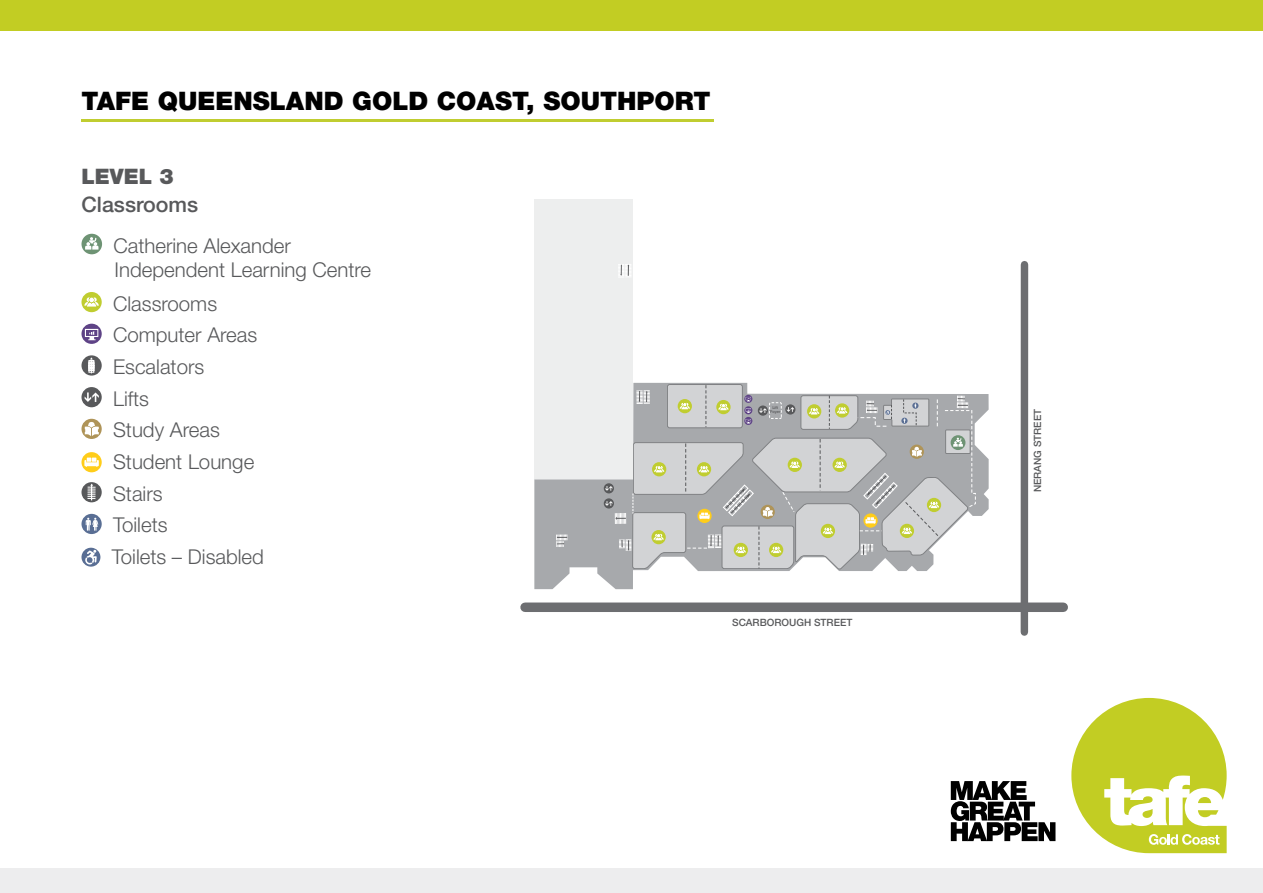
<style>
.page{position:relative;width:1263px;height:893px;background:#fff}
.page>*{position:absolute;margin:0;border:0;box-sizing:border-box;transform-origin:0 0}
.t1{font:900 25.5px "Helvetica Neue LT Pro";color:#000}
.t2{font:500 21.3px "Helvetica Neue LT Pro";color:#58595b}
.t3{font:900 21.3px "Helvetica Neue LT Pro";color:#58595b}
.t4{font:300 20.4px/31.7px "Helvetica Neue LT Pro";color:#58595b}
.t5{font:500 10.05px "Helvetica Neue LT Pro";color:#58595b}
.t6{font:500 3.9px/3.9px "Helvetica Neue LT Pro";color:#58595b;text-align:center}
</style>
<div class="page">
<svg style="left:951px;top:781px;width:104px;height:60px"></svg>
<svg style="left:1071px;top:698px;width:156px;height:155px"></svg>
<div style="left:0;top:869px;width:1263px;height:24px;background:#ededee"></div>
<div style="left:0;top:0;width:1263px;height:30px;background:#c2cd23"></div>
<div style="left:81px;top:234px;width:21px;height:20px;background:#6e9374;border-radius:50%"></div>
<svg style="left:85px;top:237px;width:13px;height:13px"></svg>
<div style="left:81px;top:292px;width:21px;height:20px;background:#c0cd30;border-radius:50%"></div>
<svg style="left:84px;top:297px;width:15px;height:10px"></svg>
<svg style="left:81px;top:324px;width:21px;height:20px"></svg>
<svg style="left:85px;top:329px;width:13px;height:11px"></svg>
<svg style="left:81px;top:355px;width:21px;height:21px"></svg>
<svg style="left:89px;top:357px;width:5px;height:16px"></svg>
<div style="left:81px;top:387px;width:21px;height:20px;background:#58595b;border-radius:50%"></div>
<svg style="left:85px;top:392px;width:14px;height:10px"></svg>
<svg style="left:81px;top:419px;width:21px;height:20px"></svg>
<svg style="left:85px;top:422px;width:14px;height:14px"></svg>
<svg style="left:81px;top:452px;width:21px;height:20px"></svg>
<svg style="left:84px;top:458px;width:15px;height:9px"></svg>
<div style="left:81px;top:482px;width:21px;height:20px;background:#58595b;border-radius:50%"></div>
<svg style="left:87px;top:484px;width:9px;height:16px"></svg>
<svg style="left:81px;top:514px;width:21px;height:20px"></svg>
<svg style="left:86px;top:518px;width:12px;height:13px"></svg>
<svg style="left:81px;top:548px;width:19px;height:19px"></svg>
<svg style="left:85px;top:550px;width:12px;height:14px"></svg>
<div style="left:534px;top:199px;width:99px;height:280px;background:#edeeee"></div>
<svg style="left:633px;top:383px;width:356px;height:133px"></svg>
<div style="left:667px;top:384px;width:76px;height:44px;border:1px solid #58595b;border-radius:2px"></div>
<svg style="left:618px;top:264px;width:13px;height:13px"></svg>
<div style="left:525px;top:602px;width:538px;height:10px;background:#6d6e71"></div>
<div style="left:1021px;top:265px;width:7px;height:367px;background:#6d6e71"></div>
<svg style="left:534px;top:385px;width:442px;height:204px"></svg>
<hr style="left:81px;top:119px;width:633px;height:3px;background:#c0cd30">
<p class="t1" style="left:81px;top:85px;width:630px">TAFE QUEENSLAND GOLD COAST, SOUTHPORT</p>
<p class="t3" style="left:81px;top:164px;width:94px">LEVEL 3</p>
<p class="t2" style="left:81px;top:191px;width:118px">Classrooms</p>
<p class="t4" style="left:113px;top:233px;width:259px;line-height:24.5px">Catherine Alexander<br>Independent Learning Centre</p>
<p class="t4" style="left:112px;top:287px;width:154px">Classrooms<br>Computer Areas<br>Escalators<br>Lifts<br>Study Areas<br>Student Lounge<br>Stairs<br>Toilets<br>Toilets – Disabled</p>
<p class="t6" style="left:770px;top:406px;width:12px">Lift<br>Foyer</p>
<p class="t5" style="left:732px;top:616px;width:122px">SCARBOROUGH STREET</p>
<p class="t5" style="left:1031px;top:492px;width:85px;rotate:-90deg">NERANG STREET</p>
</div>
